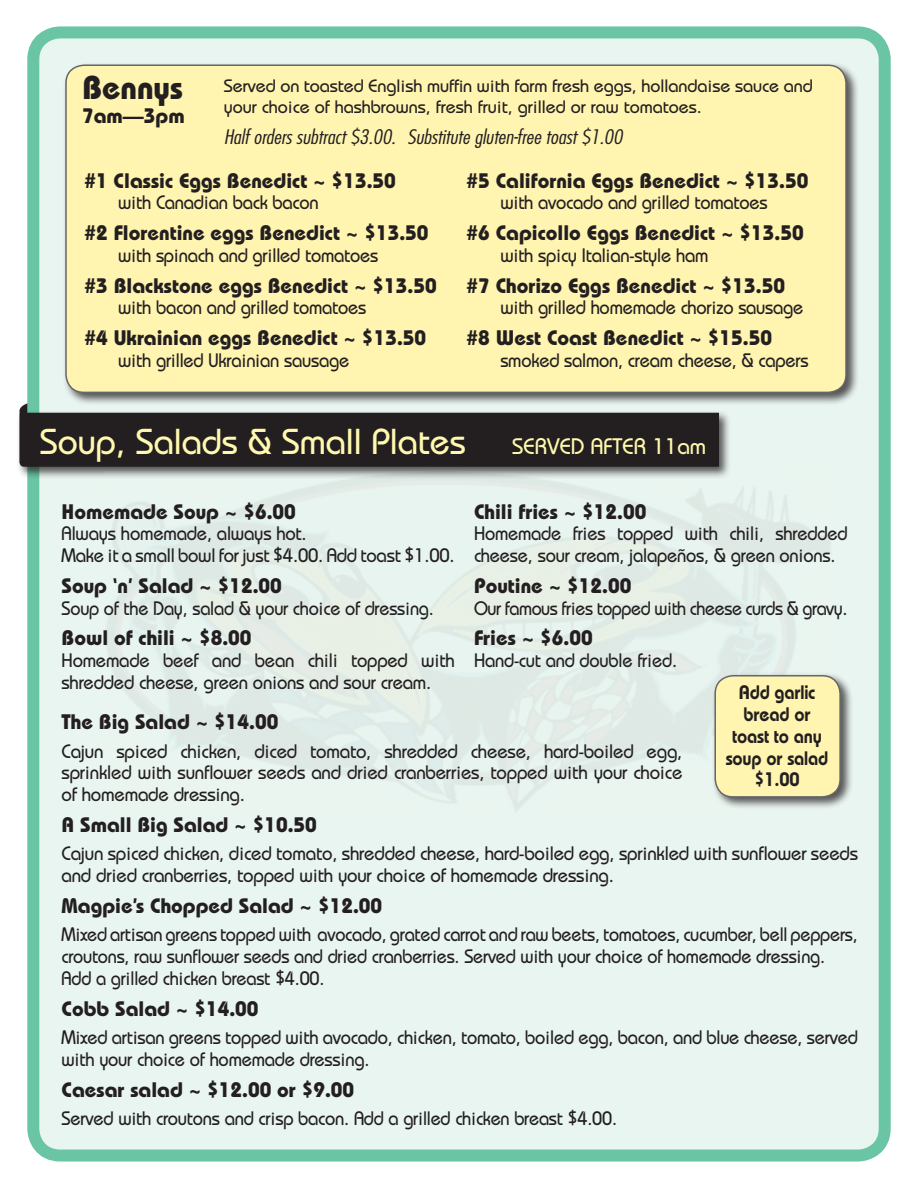
<style>
.page{position:relative;width:918px;height:1188px;background:#fff}
.page>*{position:absolute;margin:0;border:0;box-sizing:border-box;transform-origin:0 0}
.t1{font:500 36px "Bauhaus";color:#fff8ae}
.t2{font:700 33px "Bauhaus";color:#231f20}
.t3{font:500 22.5px "Bauhaus";color:#fff8ae}
.t4{font:700 21px "Bauhaus";color:#231f20}
.t5{font:500 19.5px/21.8px "Bauhaus";letter-spacing:-.01em;color:#231f20;scale:.94 1}
.t6{font:500 19.5px/21.8px "Bauhaus";letter-spacing:-.01em;color:#231f20;text-align:justify;scale:.96 1}
.t7{font:500 19.5px/21.8px "Bauhaus";letter-spacing:-.01em;color:#231f20;scale:.93 1}
.t8{font:500 19.5px/21.8px "Bauhaus";letter-spacing:-.01em;color:#231f20;scale:.95 1}
.t9{font:italic 300 condensed 19.5px "Futura";color:#231f20;scale:1.13 1}
.t10{font:500 19.5px "Bauhaus";letter-spacing:-.01em;color:#231f20;scale:.92 1}
.t11{font:600 19.5px/21.8px "Bauhaus";letter-spacing:-.01em;color:#231f20;text-align:center;scale:.94 1}
.t12{font:500 18px/21px "Bauhaus";color:#231f20}
</style>
<div class="page">
<svg style="left:19px;top:402px;width:38px;height:18px"></svg>
<div style="left:33px;top:32px;width:852px;height:1124px;background:#e9f5f0;border-radius:27px"></div>
<div style="left:27px;top:26px;width:864px;height:1136px;border:12px solid #69c5a3;border-radius:27px"></div>
<div style="left:16px;top:410px;width:715px;height:69px;background:#231f20;opacity:.75"></div>
<div style="left:19px;top:413px;width:700px;height:54px;background:#231f20"></div>
<div style="left:62px;top:61px;width:797px;height:344px;background:#231f20;opacity:.75"></div>
<div style="left:66px;top:65px;width:780px;height:327px;background:#fff4b0;border-radius:18px"></div>
<div style="left:65px;top:64px;width:782px;height:329px;border:2px solid #67676a;border-radius:18px"></div>
<div style="left:711px;top:672px;width:142px;height:138px;background:#231f20;opacity:.75"></div>
<div style="left:715px;top:676px;width:125px;height:121px;background:#fff4b0;border-radius:18px"></div>
<div style="left:714px;top:675px;width:127px;height:123px;border:2px solid #67676a;border-radius:18px"></div>
<h2 class="t2" style="left:82px;top:68px;width:102px">Bennys</h2>
<p class="t4" style="left:82px;top:103px;width:104px">7am—3pm</p>
<p class="t12" style="left:224px;top:75px;width:591px">Served on toasted English muffin with farm fresh eggs, hollandaise sauce and your choice of hashbrowns, fresh fruit, grilled or raw tomatoes.</p>
<p class="t9" style="left:224px;top:125px;width:354px">Half orders subtract $3.00. Substitute gluten-free toast $1.00</p>
<p class="t4" style="left:84px;top:167px;width:313px">#1 Classic Eggs Benedict ~ $13.50</p>
<p class="t5" style="left:118px;top:192px;width:215px">with Canadian back bacon</p>
<p class="t4" style="left:84px;top:220px;width:346px">#2 Florentine eggs Benedict ~ $13.50</p>
<p class="t5" style="left:118px;top:244px;width:278px">with spinach and grilled tomatoes</p>
<p class="t4" style="left:84px;top:272px;width:354px">#3 Blackstone eggs Benedict ~ $13.50</p>
<p class="t5" style="left:118px;top:297px;width:265px">with bacon and grilled tomatoes</p>
<p class="t4" style="left:84px;top:325px;width:343px">#4 Ukrainian eggs Benedict ~ $13.50</p>
<p class="t5" style="left:118px;top:349px;width:247px">with grilled Ukrainian sausage</p>
<p class="t4" style="left:467px;top:167px;width:343px">#5 California Eggs Benedict ~ $13.50</p>
<p class="t5" style="left:500px;top:192px;width:286px">with avocado and grilled tomatoes</p>
<p class="t4" style="left:467px;top:220px;width:339px">#6 Capicollo Eggs Benedict ~ $13.50</p>
<p class="t5" style="left:500px;top:244px;width:223px">with spicy Italian-style ham</p>
<p class="t4" style="left:467px;top:272px;width:320px">#7 Chorizo Eggs Benedict ~ $13.50</p>
<p class="t5" style="left:500px;top:297px;width:324px">with grilled homemade chorizo sausage</p>
<p class="t4" style="left:467px;top:325px;width:307px">#8 West Coast Benedict ~ $15.50</p>
<p class="t5" style="left:500px;top:349px;width:329px">smoked salmon, cream cheese, &amp; capers</p>
<h1 class="t1" style="left:40px;top:420px;width:428px">Soup, Salads &amp; Small Plates</h1>
<p class="t3" style="left:512px;top:432px;width:196px">SERVED AFTER 11am</p>
<p class="t4" style="left:62px;top:498px;width:236px">Homemade Soup ~ $6.00</p>
<p class="t8" style="left:62px;top:522px;width:415px">Always homemade, always hot.<br>Make it a small bowl for just $4.00. Add toast $1.00.</p>
<p class="t4" style="left:62px;top:572px;width:222px">Soup ‘n’ Salad ~ $12.00</p>
<p class="t7" style="left:62px;top:597px;width:402px">Soup of the Day, salad &amp; your choice of dressing.</p>
<p class="t4" style="left:62px;top:625px;width:192px">Bowl of chili ~ $8.00</p>
<p class="t8" style="left:62px;top:649px;width:415px">Homemade beef and bean chili topped with shredded cheese, green onions and sour cream.</p>
<p class="t4" style="left:474px;top:498px;width:174px">Chili fries ~ $12.00</p>
<p class="t5" style="left:474px;top:522px;width:399px">Homemade fries topped with chili, shredded cheese, sour cream, jalapeños, &amp; green onions.</p>
<p class="t4" style="left:474px;top:572px;width:159px">Poutine ~ $12.00</p>
<p class="t10" style="left:474px;top:596px;width:408px">Our famous fries topped with cheese curds &amp; gravy.</p>
<p class="t4" style="left:474px;top:625px;width:120px">Fries ~ $6.00</p>
<p class="t5" style="left:474px;top:649px;width:218px">Hand-cut and double fried.</p>
<p class="t11" style="left:726px;top:681px;width:111px">Add garlic bread or toast to any soup or salad $1.00</p>
<p class="t4" style="left:62px;top:709px;width:218px">The Big Salad ~ $14.00</p>
<p class="t6" style="left:62px;top:740px;width:648px">Cajun spiced chicken, diced tomato, shredded cheese, hard-boiled egg, sprinkled with sunflower seeds and dried cranberries, topped with your choice of homemade dressing.</p>
<p class="t4" style="left:62px;top:812px;width:257px">A Small Big Salad ~ $10.50</p>
<p class="t6" style="left:62px;top:843px;width:831px">Cajun spiced chicken, diced tomato, shredded cheese, hard-boiled egg, sprinkled with sunflower seeds and dried cranberries, topped with your choice of homemade dressing.</p>
<p class="t4" style="left:62px;top:893px;width:322px">Magpie’s Chopped Salad ~ $12.00</p>
<p class="t7" style="left:62px;top:924px;width:858px">Mixed artisan greens topped with avocado, grated carrot and raw beets, tomatoes, cucumber, bell peppers, croutons, raw sunflower seeds and dried cranberries. Served with your choice of homemade dressing.<br>Add a grilled chicken breast $4.00.</p>
<p class="t4" style="left:62px;top:995px;width:199px">Cobb Salad ~ $14.00</p>
<p class="t5" style="left:62px;top:1026px;width:849px">Mixed artisan greens topped with avocado, chicken, tomato, boiled egg, bacon, and blue cheese, served with your choice of homemade dressing.</p>
<p class="t4" style="left:62px;top:1076px;width:294px">Caesar salad ~ $12.00 or $9.00</p>
<p class="t5" style="left:62px;top:1107px;width:592px">Served with croutons and crisp bacon. Add a grilled chicken breast $4.00.</p>
</div>
